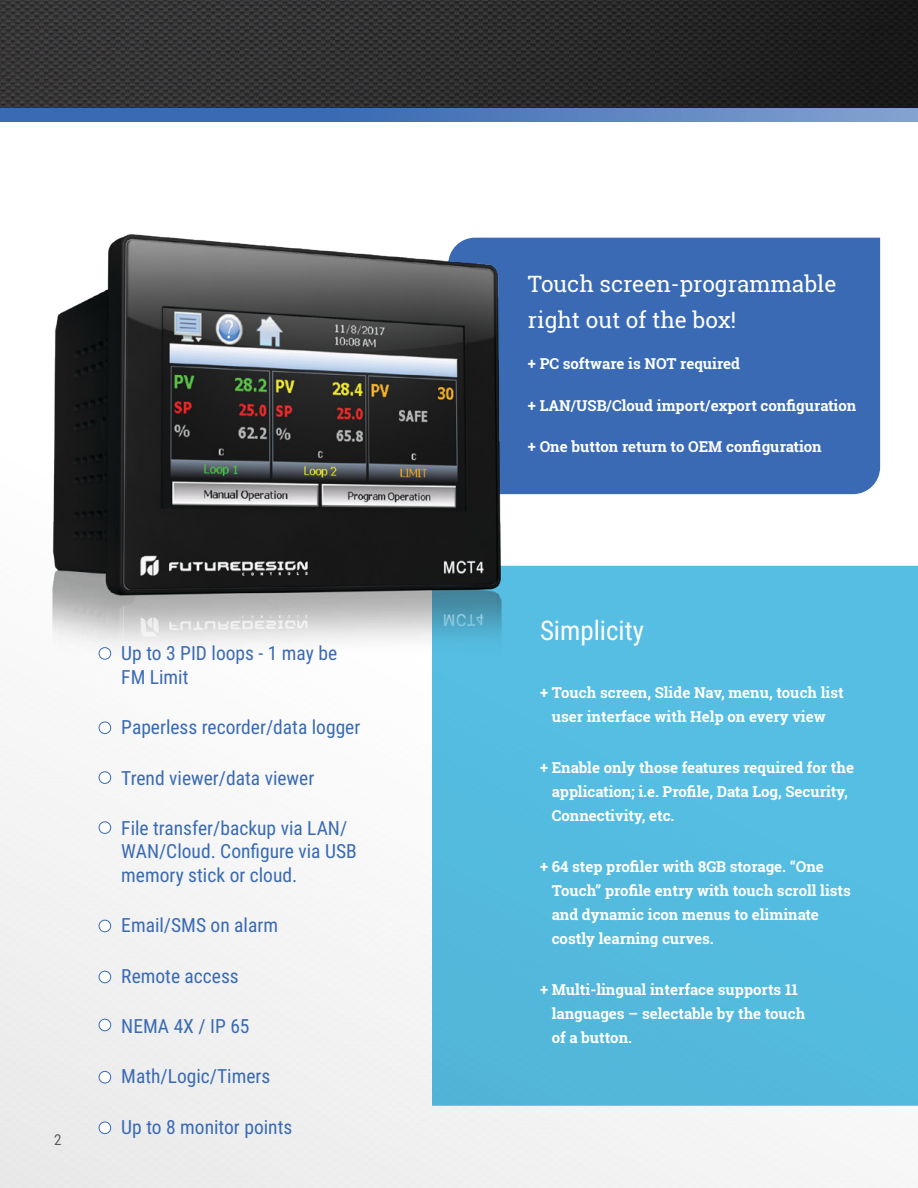
<style>
.page{position:relative;width:918px;height:1188px;background:#fff}
.page>*{position:absolute;margin:0;border:0;box-sizing:border-box;transform-origin:0 0}
.t1{font:27px "Roboto Condensed";color:#fff}
.t2{font:22.5px/36px "Roboto Slab";color:#fff}
.t3{font:19.5px/23.4px "Roboto Condensed";color:#396ab3}
.t4{font:700 15px/24px "Roboto Slab";color:#fff}
.t5{font:15px "Roboto Condensed";color:#58595b}
</style>
<div class="page">
<img style="left:0;top:234px;width:918px;height:954px">
<svg style="left:0;top:0;width:918px;height:108px;background:#2b2a2b"></svg>
<svg style="left:0;top:108px;width:918px;height:14px;background:#517cbc"></svg>
<div style="left:99px;top:648px;width:12px;height:11px;background:#fff;border-radius:50%"></div>
<div style="left:99px;top:647px;width:12px;height:13px;border:1px solid #396ab3;border-radius:50%"></div>
<div style="left:99px;top:722px;width:12px;height:12px;background:#fff;border-radius:50%"></div>
<div style="left:99px;top:722px;width:12px;height:12px;border:1px solid #396ab3;border-radius:50%"></div>
<div style="left:99px;top:772px;width:12px;height:11px;background:#fff;border-radius:50%"></div>
<div style="left:99px;top:771px;width:12px;height:13px;border:1px solid #396ab3;border-radius:50%"></div>
<div style="left:99px;top:822px;width:12px;height:11px;background:#fff;border-radius:50%"></div>
<div style="left:99px;top:821px;width:12px;height:13px;border:1px solid #396ab3;border-radius:50%"></div>
<div style="left:99px;top:920px;width:12px;height:12px;background:#fff;border-radius:50%"></div>
<div style="left:99px;top:920px;width:12px;height:12px;border:1px solid #396ab3;border-radius:50%"></div>
<div style="left:99px;top:971px;width:12px;height:12px;background:#fff;border-radius:50%"></div>
<div style="left:99px;top:971px;width:12px;height:12px;border:1px solid #396ab3;border-radius:50%"></div>
<div style="left:99px;top:1019px;width:12px;height:12px;background:#fff;border-radius:50%"></div>
<div style="left:99px;top:1019px;width:12px;height:12px;border:1px solid #396ab3;border-radius:50%"></div>
<div style="left:99px;top:1071px;width:12px;height:12px;background:#fff;border-radius:50%"></div>
<div style="left:99px;top:1071px;width:12px;height:12px;border:1px solid #396ab3;border-radius:50%"></div>
<div style="left:99px;top:1122px;width:12px;height:12px;background:#fff;border-radius:50%"></div>
<div style="left:99px;top:1122px;width:12px;height:12px;border:1px solid #396ab3;border-radius:50%"></div>
<p class="t5" style="left:54px;top:1129px;width:9px">2</p>
<h3 class="t3" style="left:121px;top:641px;width:217px">Up to 3 PID loops - 1 may be<br>FM Limit</h3>
<h3 class="t3" style="left:121px;top:715px;width:241px">Paperless recorder/data logger</h3>
<h3 class="t3" style="left:121px;top:765px;width:195px">Trend viewer/data viewer</h3>
<h3 class="t3" style="left:121px;top:816px;width:237px">File transfer/backup via LAN/<br>WAN/Cloud. Configure via USB memory stick or cloud.</h3>
<h3 class="t3" style="left:121px;top:913px;width:158px">Email/SMS on alarm</h3>
<h3 class="t3" style="left:121px;top:963px;width:119px">Remote access</h3>
<h3 class="t3" style="left:121px;top:1014px;width:130px">NEMA 4X / IP 65</h3>
<h3 class="t3" style="left:121px;top:1064px;width:151px">Math/Logic/Timers</h3>
<h3 class="t3" style="left:121px;top:1114px;width:173px">Up to 8 monitor points</h3>
<h2 class="t2" style="left:528px;top:266px;width:310px">Touch screen-programmable right out of the box!</h2>
<p class="t4" style="left:528px;top:352px;width:214px">+ PC software is NOT required</p>
<p class="t4" style="left:528px;top:393px;width:330px">+ LAN/USB/Cloud import/export configuration</p>
<p class="t4" style="left:528px;top:434px;width:295px">+ One button return to OEM configuration</p>
<h1 class="t1" style="left:540px;top:611px;width:106px">Simplicity</h1>
<p class="t4" style="left:540px;top:680px;width:305px;text-align:center">+ Touch screen, Slide Nav, menu, touch list user interface with Help on every view</p>
<p class="t4" style="left:552px;top:755px;width:304px;text-indent:-12px">+ Enable only those features required for the application; i.e. Profile, Data Log, Security,<br>Connectivity, etc.</p>
<p class="t4" style="left:552px;top:854px;width:301px;text-indent:-12px">+ 64 step profiler with 8GB storage. “One Touch” profile entry with touch scroll lists and dynamic icon menus to eliminate costly learning curves.</p>
<p class="t4" style="left:552px;top:977px;width:255px;text-indent:-12px">+ Multi-lingual interface supports 11 languages – selectable by the touch of a button.</p>
</div>
